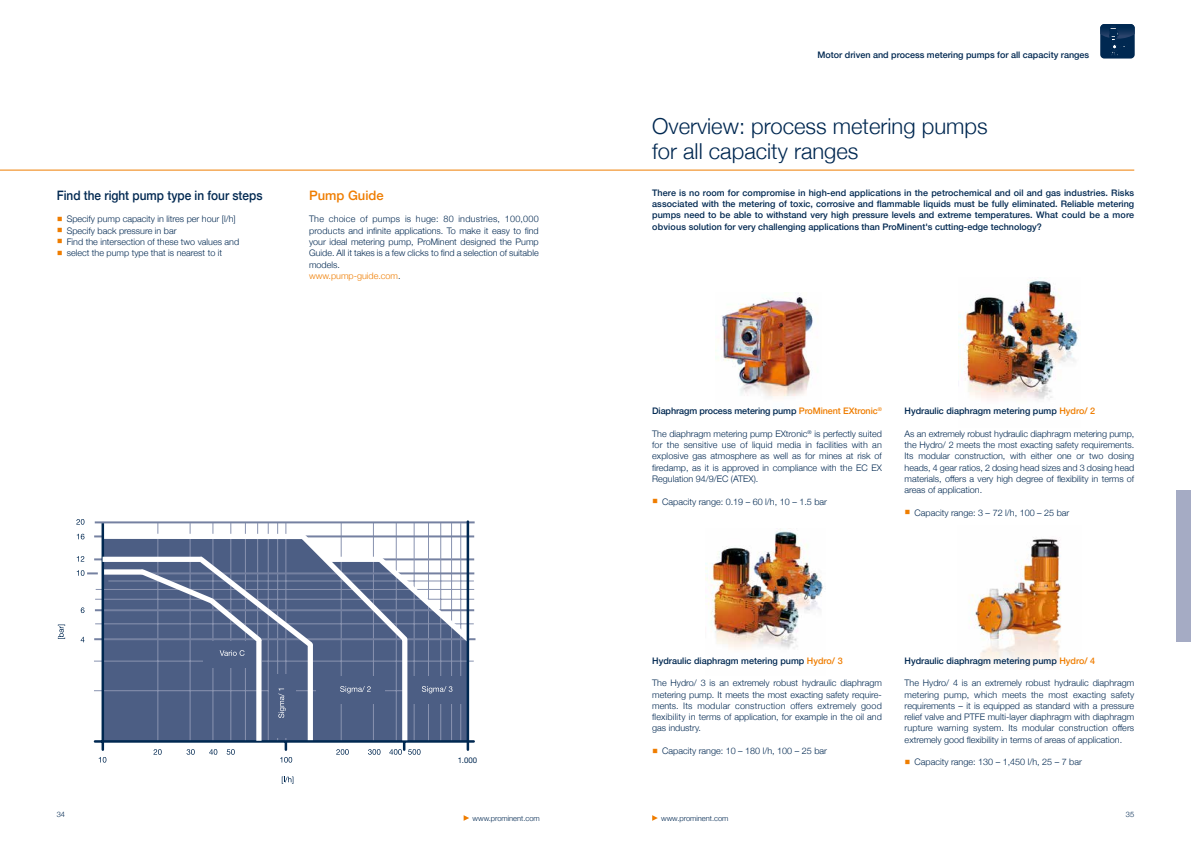
<style>
.page{position:relative;width:1191px;height:842px;background:#fff}
.page>*{position:absolute;margin:0;border:0;box-sizing:border-box;transform-origin:0 0}
.t1{font:300 22px/25px "Helvetica Neue";color:#002851}
.t2{font:500 13px "Helvetica Neue";color:#002851;scale:.91 1}
.t3{font:500 13px "Helvetica Neue";color:#ef7d00}
.t4{font:300 9px/11.3px "Helvetica Neue";color:#002851;text-align:justify}
.t5{font:500 9px/11.3px "Helvetica Neue";color:#002851;text-align:justify}
.t6{font:7.8px "Helvetica Neue";color:#002851}
.t7{font:300 7.5px "Helvetica Neue";color:#002851}
.s1{color:#ef7d00}
</style>
<div class="page">
<svg style="left:463px;top:815px;width:6px;height:6px"></svg>
<svg style="left:652px;top:815px;width:6px;height:6px"></svg>
<img style="left:706px;top:528px;width:117px;height:121px">
<img style="left:969px;top:538px;width:93px;height:128px">
<hr style="left:0;top:170px;width:1134px;height:1px;background:#ef7d00">
<svg style="left:410px;top:537px;width:56px;height:203px;fill:#4c5e84"></svg>
<hr style="left:94px;top:661px;width:380px;height:1px;background:#8993b0">
<hr style="left:157px;top:523px;width:1px;height:218px;background:#8993b0">
<hr style="left:190px;top:523px;width:1px;height:218px;background:#8993b0">
<hr style="left:212px;top:523px;width:1px;height:218px;background:#8993b0">
<hr style="left:230px;top:523px;width:1px;height:218px;background:#8993b0">
<hr style="left:245px;top:523px;width:1px;height:218px;background:#8993b0">
<hr style="left:257px;top:523px;width:1px;height:218px;background:#8993b0">
<hr style="left:268px;top:523px;width:1px;height:218px;background:#8993b0">
<hr style="left:277px;top:523px;width:1px;height:218px;background:#8993b0">
<hr style="left:341px;top:523px;width:1px;height:218px;background:#8993b0">
<hr style="left:373px;top:523px;width:1px;height:218px;background:#8993b0">
<hr style="left:396px;top:523px;width:1px;height:218px;background:#8993b0">
<hr style="left:413px;top:523px;width:1px;height:218px;background:#8993b0">
<hr style="left:428px;top:523px;width:1px;height:218px;background:#8993b0">
<hr style="left:440px;top:523px;width:1px;height:218px;background:#8993b0">
<hr style="left:451px;top:523px;width:1px;height:218px;background:#8993b0">
<hr style="left:460px;top:523px;width:1px;height:218px;background:#8993b0">
<hr style="left:285px;top:522px;width:1px;height:219px;background:#8993b0">
<hr style="left:94px;top:690px;width:360px;height:1px;background:#8993b0">
<hr style="left:102px;top:740px;width:372px;height:3px;background:#002851">
<svg style="left:95px;top:740px;width:9px;height:10px"></svg>
<hr style="left:94px;top:535px;width:380px;height:2px;background:#7581a1">
<div style="left:404px;top:676px;width:58px;height:28px;background:#4c5e84"></div>
<svg style="left:98px;top:531px;width:312px;height:215px"></svg>
<hr style="left:102px;top:523px;width:2px;height:218px;background:#002851">
<hr style="left:95px;top:521px;width:379px;height:2px;background:#7581a1">
<hr style="left:466px;top:522px;width:3px;height:228px;background:#002851">
<svg style="left:422px;top:686px;width:30px;height:7px"></svg>
<svg style="left:340px;top:686px;width:31px;height:7px"></svg>
<svg style="left:278px;top:689px;width:8px;height:29px"></svg>
<svg style="left:76px;top:519px;width:8px;height:6px"></svg>
<svg style="left:77px;top:534px;width:7px;height:5px"></svg>
<svg style="left:77px;top:552px;width:399px;height:104px"></svg>
<svg style="left:99px;top:757px;width:7px;height:6px"></svg>
<svg style="left:153px;top:749px;width:9px;height:6px"></svg>
<svg style="left:187px;top:749px;width:8px;height:6px"></svg>
<svg style="left:209px;top:749px;width:8px;height:6px"></svg>
<svg style="left:227px;top:749px;width:8px;height:6px"></svg>
<svg style="left:280px;top:757px;width:12px;height:6px"></svg>
<svg style="left:336px;top:749px;width:13px;height:6px"></svg>
<svg style="left:368px;top:749px;width:12px;height:6px"></svg>
<svg style="left:389px;top:743px;width:31px;height:12px"></svg>
<svg style="left:282px;top:776px;width:11px;height:8px"></svg>
<svg style="left:58px;top:624px;width:7px;height:15px"></svg>
<div style="left:1100px;top:24px;width:34px;height:35px;background:#002851;border-radius:4px"></div>
<svg style="left:1100px;top:24px;width:34px;height:31px"></svg>
<div style="left:1176px;top:490px;width:15px;height:152px;background:#a5abc4"></div>
<img style="left:715px;top:293px;width:98px;height:105px">
<img style="left:958px;top:277px;width:121px;height:123px">
<h2 class="t2" style="left:57px;top:185px;width:228px">Find the right pump type in four steps</h2>
<p class="t4" style="left:57px;top:213px;width:181px"><span class="s1">○</span> Specify pump capacity in litres per hour [l/h]</p>
<p class="t4" style="left:57px;top:224px;width:121px"><span class="s1">○</span> Specify back pressure in bar</p>
<p class="t4" style="left:57px;top:235px;width:184px"><span class="s1">○</span> Find the intersection of these two values and</p>
<p class="t4" style="left:57px;top:247px;width:167px"><span class="s1">○</span> select the pump type that is nearest to it</p>
<h2 class="t3" style="left:309px;top:185px;width:76px">Pump Guide</h2>
<p class="t4" style="left:309px;top:213px;width:231px;text-align:left">The choice of pumps is huge: 80 industries, 100,000 products and infinite applications. To make it easy to find your ideal metering pump, ProMinent designed the Pump Guide. All it takes is a few clicks to find a selection of suitable models.<br><span class="s1">www.pump-guide.com</span>.</p>
<p class="t6" style="left:458px;top:755px;width:21px">1.000</p>
<p class="t5" style="left:817px;top:49px;width:273px">Motor driven and process metering pumps for all capacity ranges</p>
<h1 class="t1" style="left:652px;top:112px;width:337px">Overview: process metering pumps for all capacity ranges</h1>
<p class="t5" style="left:652px;top:186px;width:483px">There is no room for compromise in high-end applications in the petrochemical and oil and gas industries. Risks associated with the metering of toxic, corrosive and flammable liquids must be fully eliminated. Reliable metering pumps need to be able to withstand very high pressure levels and extreme temperatures. What could be a more obvious solution for very challenging applications than ProMinent's cutting-edge technology?</p>
<p class="t5" style="left:652px;top:405px;width:231px">Diaphragm process metering pump <span class="s1">ProMinent EXtronic</span><sup>®</sup></p>
<p class="t4" style="left:652px;top:427px;width:231px">The diaphragm metering pump EXtronic<sup>®</sup> is perfectly suited for the sensitive use of liquid media in facilities with an explosive gas atmosphere as well as for mines at risk of firedamp, as it is approved in compliance with the EC EX Regulation 94/9/EC (ATEX).</p>
<p class="t4" style="left:652px;top:495px;width:176px"><span class="s1">○</span> Capacity range: 0.19 – 60 l/h, 10 – 1.5 bar</p>
<p class="t5" style="left:904px;top:405px;width:192px">Hydraulic diaphragm metering pump <span class="s1">Hydro/ 2</span></p>
<p class="t4" style="left:904px;top:427px;width:231px">As an extremely robust hydraulic diaphragm metering pump, the Hydro/ 2 meets the most exacting safety requirements.<br>Its modular construction, with either one or two dosing heads, 4 gear ratios, 2 dosing head sizes and 3 dosing head materials, offers a very high degree of flexibility in terms of areas of application.</p>
<p class="t4" style="left:904px;top:506px;width:166px"><span class="s1">○</span> Capacity range: 3 – 72 l/h, 100 – 25 bar</p>
<p class="t5" style="left:652px;top:654px;width:192px">Hydraulic diaphragm metering pump <span class="s1">Hydro/ 3</span></p>
<p class="t4" style="left:652px;top:677px;width:231px">The Hydro/ 3 is an extremely robust hydraulic diaphragm metering pump. It meets the most exacting safety require&shy;ments. Its modular construction offers extremely good flexibility in terms of application, for example in the oil and gas industry.</p>
<p class="t4" style="left:652px;top:744px;width:176px"><span class="s1">○</span> Capacity range: 10 – 180 l/h, 100 – 25 bar</p>
<p class="t5" style="left:904px;top:654px;width:192px">Hydraulic diaphragm metering pump <span class="s1">Hydro/ 4</span></p>
<p class="t4" style="left:904px;top:677px;width:231px">The Hydro/ 4 is an extremely robust hydraulic diaphragm metering pump, which meets the most exacting safety requirements – it is equipped as standard with a pressure relief valve and PTFE multi-layer diaphragm with diaphragm rupture warning system. Its modular construction offers extremely good flexibility in terms of areas of application.</p>
<p class="t4" style="left:904px;top:756px;width:179px"><span class="s1">○</span> Capacity range: 130 – 1,450 l/h, 25 – 7 bar</p>
<p class="t7" style="left:57px;top:808px;width:10px">34</p>
<p class="t7" style="left:1126px;top:808px;width:10px">35</p>
<p class="t7" style="left:472px;top:812px;width:69px">www.prominent.com</p>
<p class="t7" style="left:661px;top:812px;width:69px">www.prominent.com</p>
</div>
